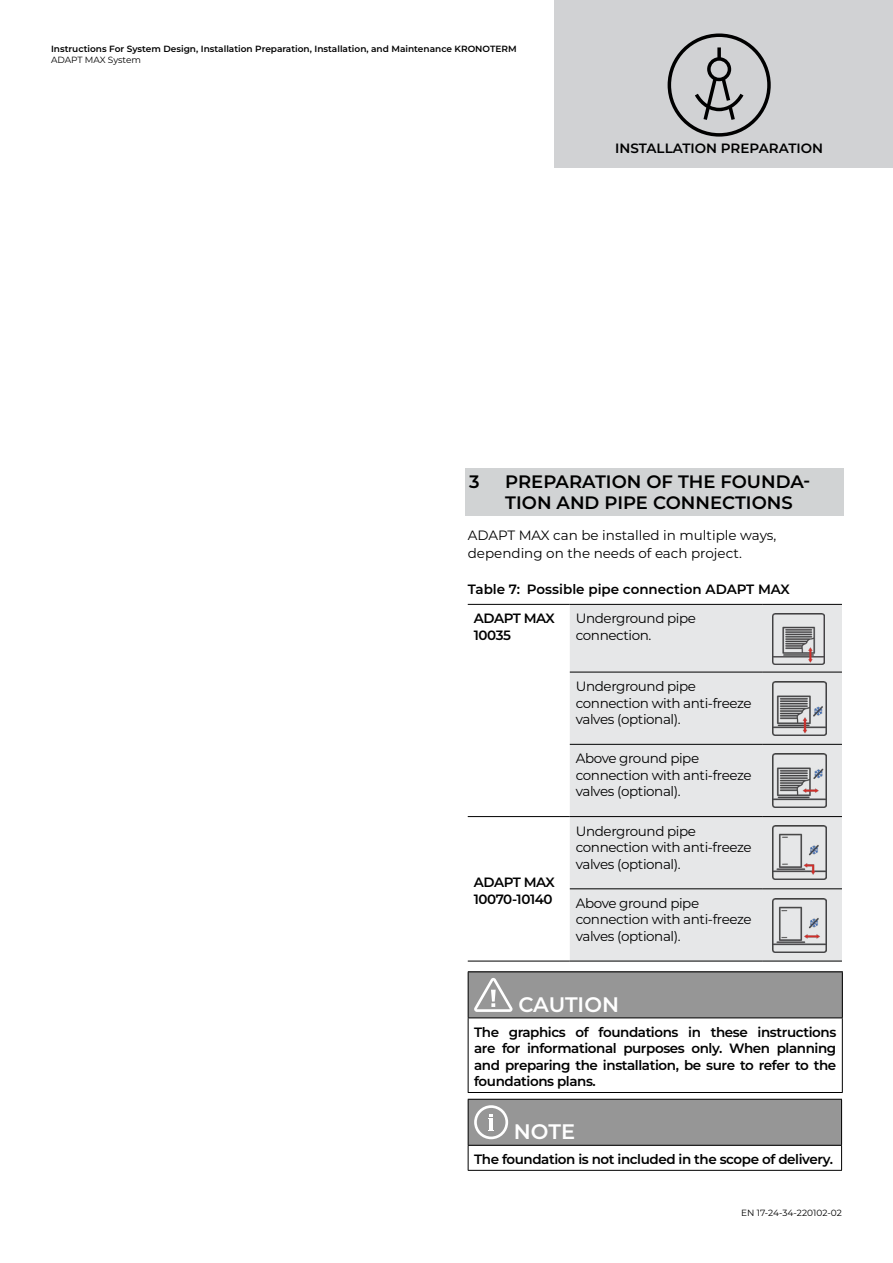
<style>
.page{position:relative;width:893px;height:1263px;background:#fff}
.page>*{position:absolute;margin:0;border:0;box-sizing:border-box;transform-origin:0 0}
.t1{font:600 21px "Montserrat";color:#fff}
.t2{font:600 18px/21.6px "Montserrat";color:#000}
.t3{font:13.5px/16.5px "Montserrat";letter-spacing:-.03em;color:#000}
.t4{font:600 13.5px/16.5px "Montserrat";letter-spacing:-.03em;color:#000}
.t5{font:13.5px/18px "Montserrat";color:#000}
.t6{font:600 13.5px/29.5px "Montserrat";color:#000}
.t7{font:600 9px "Montserrat";color:#000}
.t8{font:9px "Montserrat";color:#000}
</style>
<div class="page">
<div style="left:466px;top:468px;width:378px;height:48px;background:#d1d3d4"></div>
<div style="left:570px;top:605px;width:272px;height:356px;background:#e6e7e8"></div>
<hr style="left:468px;top:961px;width:102px;height:1px;background:#000">
<hr style="left:468px;top:604px;width:102px;height:1px;background:#000">
<hr style="left:570px;top:604px;width:193px;height:1px;background:#000">
<hr style="left:763px;top:604px;width:79px;height:1px;background:#000">
<hr style="left:570px;top:672px;width:193px;height:1px;background:#000">
<hr style="left:763px;top:672px;width:79px;height:1px;background:#000">
<hr style="left:570px;top:744px;width:193px;height:1px;background:#000">
<hr style="left:763px;top:744px;width:79px;height:1px;background:#000">
<hr style="left:468px;top:816px;width:102px;height:1px;background:#000">
<hr style="left:570px;top:816px;width:193px;height:1px;background:#000">
<hr style="left:763px;top:816px;width:79px;height:1px;background:#000">
<hr style="left:570px;top:888px;width:193px;height:1px;background:#000">
<hr style="left:763px;top:888px;width:79px;height:1px;background:#000">
<hr style="left:570px;top:961px;width:193px;height:1px;background:#000">
<hr style="left:763px;top:961px;width:79px;height:1px;background:#000">
<img style="left:773px;top:613px;width:52px;height:52px">
<img style="left:773px;top:681px;width:54px;height:54px">
<img style="left:773px;top:754px;width:54px;height:54px">
<img style="left:773px;top:826px;width:54px;height:54px">
<img style="left:773px;top:898px;width:54px;height:54px">
<div style="left:468px;top:972px;width:374px;height:46px;background:#969696"></div>
<hr style="left:468px;top:971px;width:375px;height:1px;background:#000">
<hr style="left:468px;top:972px;width:1px;height:45px;background:#000">
<hr style="left:842px;top:972px;width:1px;height:45px;background:#000">
<hr style="left:468px;top:1017px;width:375px;height:1px;background:#000">
<hr style="left:468px;top:1018px;width:1px;height:74px;background:#000">
<hr style="left:842px;top:1018px;width:1px;height:74px;background:#000">
<hr style="left:468px;top:1092px;width:375px;height:1px;background:#000">
<svg style="left:474px;top:978px;width:38px;height:34px"></svg>
<div style="left:468px;top:1099px;width:374px;height:46px;background:#969696"></div>
<hr style="left:841px;top:1099px;width:1px;height:46px;background:#000">
<hr style="left:468px;top:1099px;width:374px;height:1px;background:#000">
<hr style="left:468px;top:1099px;width:1px;height:46px;background:#000">
<hr style="left:468px;top:1145px;width:374px;height:1px;background:#000">
<svg style="left:468px;top:1145px;width:1px;height:25px"></svg>
<svg style="left:841px;top:1145px;width:1px;height:25px"></svg>
<hr style="left:468px;top:1170px;width:374px;height:1px;background:#000">
<svg style="left:474px;top:1105px;width:34px;height:34px"></svg>
<div style="left:555px;top:0;width:338px;height:168px;background:#d1d2d4"></div>
<svg style="left:668px;top:33px;width:103px;height:104px"></svg>
<p class="t7" style="left:51px;top:42px;width:467px">Instructions For System Design, Installation Preparation, Installation, and Maintenance KRONOTERM</p>
<p class="t8" style="left:51px;top:53px;width:92px">ADAPT MAX System</p>
<p class="t6" style="left:615px;top:133px;width:209px">INSTALLATION PREPARATION</p>
<h2 class="t2" style="left:469px;top:470px;width:9px">3</h2>
<h2 class="t2" style="left:505px;top:470px;width:307px">PREPARATION OF THE FOUNDA-<br>TION AND PIPE CONNECTIONS</h2>
<p class="t5" style="left:468px;top:526px;width:310px">ADAPT MAX can be installed in multiple ways, depending on the needs of each project.</p>
<p class="t6" style="left:474px;top:574px;width:318px;text-indent:-6px">Table 7: Possible pipe connection ADAPT MAX<br>ADAPT MAX</p>
<p class="t4" style="left:474px;top:626px;width:39px">10035</p>
<p class="t3" style="left:576px;top:610px;width:122px">Underground pipe connection.</p>
<p class="t4" style="left:474px;top:873px;width:83px">ADAPT MAX<br>10070-10140</p>
<p class="t3" style="left:576px;top:678px;width:177px">Underground pipe connection with anti-freeze valves (optional).</p>
<p class="t3" style="left:576px;top:750px;width:177px">Above ground pipe connection with anti-freeze valves (optional).</p>
<p class="t3" style="left:576px;top:822px;width:177px">Underground pipe connection with anti-freeze valves (optional).</p>
<p class="t3" style="left:576px;top:894px;width:177px">Above ground pipe connection with anti-freeze valves (optional).</p>
<h1 class="t1" style="left:518px;top:989px;width:102px">CAUTION</h1>
<p class="t4" style="left:474px;top:1023px;width:364px;text-align:justify">The graphics of foundations in these instructions are for informational purposes only. When planning and preparing the installation, be sure to refer to the foundations plans.</p>
<h1 class="t1" style="left:514px;top:1117px;width:63px">NOTE</h1>
<p class="t4" style="left:474px;top:1151px;width:360px">The foundation is not included in the scope of delivery.</p>
<p class="t8" style="left:741px;top:1206px;width:102px">EN 17-24-34-220102-02</p>
</div>
